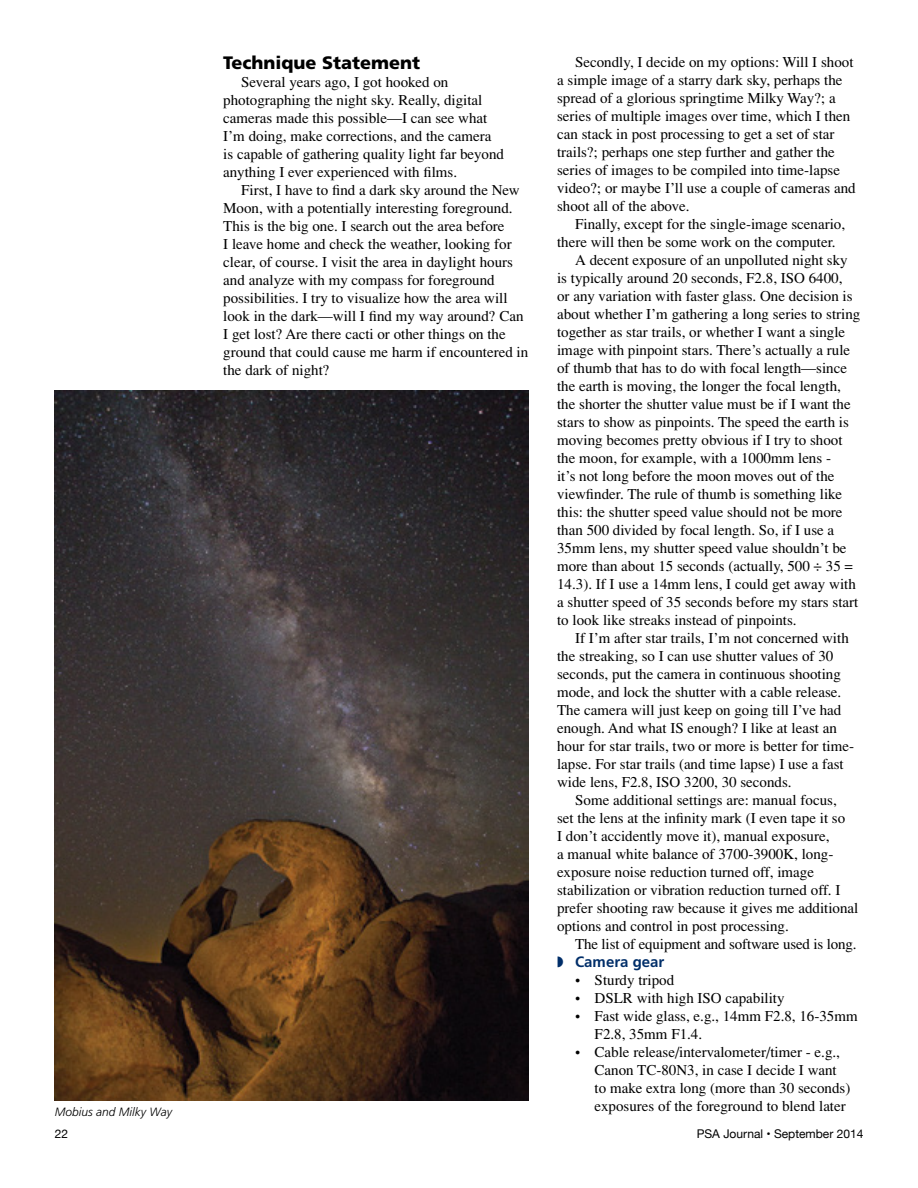
<style>
.page{position:relative;width:918px;height:1188px;background:#fff}
.page>*{position:absolute;margin:0;border:0;box-sizing:border-box;transform-origin:0 0}
.t1{font:900 18px "Frutiger";color:#000}
.t2{font:15px/18px "Times";color:#000}
.t3{font:700 15px "Frutiger";color:#002e69}
.t4{font:12px "Helvetica Neue";color:#000}
.t5{font:italic 300 12px "Frutiger";color:#000}
</style>
<div class="page">
<img style="left:55px;top:391px;width:473px;height:710px">
<p class="t1" style="left:223px;top:52px;width:198px">Technique Statement</p>
<p class="t2" style="left:223px;top:73px;width:282px;text-indent:18px">Several years ago, I got hooked on photographing the night sky. Really, digital cameras made this possible—I can see what I’m doing, make corrections, and the camera is capable of gathering quality light far beyond anything I ever experienced with films.</p>
<p class="t2" style="left:223px;top:181px;width:306px;text-indent:18px">First, I have to find a dark sky around the New Moon, with a potentially interesting foreground.<br>This is the big one. I search out the area before<br>I leave home and check the weather, looking for clear, of course. I visit the area in daylight hours and analyze with my compass for foreground possibilities. I try to visualize how the area will look in the dark—will I find my way around? Can I get lost? Are there cacti or other things on the ground that could cause me harm if encountered in the dark of night?</p>
<p class="t2" style="left:557px;top:53px;width:300px;text-indent:18px">Secondly, I decide on my options: Will I shoot a simple image of a starry dark sky, perhaps the spread of a glorious springtime Milky Way?; a series of multiple images over time, which I then can stack in post processing to get a set of star trails?; perhaps one step further and gather the series of images to be compiled into time-lapse video?; or maybe I’ll use a couple of cameras and shoot all of the above.</p>
<p class="t2" style="left:575px;top:215px;width:272px">Finally, except for the single-image scenario,</p>
<p class="t2" style="left:557px;top:233px;width:280px">there will then be some work on the computer.</p>
<p class="t2" style="left:575px;top:251px;width:274px">A decent exposure of an unpolluted night sky</p>
<p class="t2" style="left:557px;top:269px;width:287px">is typically around 20 seconds, F2.8, ISO 6400,</p>
<p class="t2" style="left:557px;top:287px;width:297px">or any variation with faster glass. One decision is</p>
<p class="t2" style="left:557px;top:305px;width:305px">about whether I’m gathering a long series to string</p>
<p class="t2" style="left:557px;top:323px;width:290px">together as star trails, or whether I want a single</p>
<p class="t2" style="left:557px;top:341px;width:295px">image with pinpoint stars. There’s actually a rule</p>
<p class="t2" style="left:557px;top:359px;width:291px">of thumb that has to do with focal length—since</p>
<p class="t2" style="left:557px;top:377px;width:285px">the earth is moving, the longer the focal length,</p>
<p class="t2" style="left:557px;top:395px;width:295px">the shorter the shutter value must be if I want the</p>
<p class="t2" style="left:557px;top:413px;width:293px">stars to show as pinpoints. The speed the earth is</p>
<p class="t2" style="left:557px;top:431px;width:287px">moving becomes pretty obvious if I try to shoot</p>
<p class="t2" style="left:557px;top:449px;width:275px">the moon, for example, with a 1000mm lens -</p>
<p class="t2" style="left:557px;top:467px;width:279px">it’s not long before the moon moves out of the</p>
<p class="t2" style="left:557px;top:485px;width:287px">viewfinder. The rule of thumb is something like</p>
<p class="t2" style="left:557px;top:503px;width:287px">this: the shutter speed value should not be more</p>
<p class="t2" style="left:557px;top:521px;width:279px">than 500 divided by focal length. So, if I use a</p>
<p class="t2" style="left:557px;top:539px;width:291px">35mm lens, my shutter speed value shouldn’t be</p>
<p class="t2" style="left:557px;top:557px;width:297px">more than about 15 seconds (actually, 500 ÷ 35 =</p>
<p class="t2" style="left:557px;top:575px;width:300px">14.3). If I use a 14mm lens, I could get away with</p>
<p class="t2" style="left:557px;top:593px;width:303px">a shutter speed of 35 seconds before my stars start</p>
<p class="t2" style="left:557px;top:611px;width:241px">to look like streaks instead of pinpoints.</p>
<p class="t2" style="left:575px;top:629px;width:275px">If I’m after star trails, I’m not concerned with</p>
<p class="t2" style="left:557px;top:647px;width:278px">the streaking, so I can use shutter values of 30</p>
<p class="t2" style="left:557px;top:665px;width:285px">seconds, put the camera in continuous shooting</p>
<p class="t2" style="left:557px;top:683px;width:286px">mode, and lock the shutter with a cable release.</p>
<p class="t2" style="left:557px;top:701px;width:286px">The camera will just keep on going till I’ve had</p>
<p class="t2" style="left:557px;top:719px;width:281px">enough. And what IS enough? I like at least an</p>
<p class="t2" style="left:557px;top:737px;width:298px">hour for star trails, two or more is better for time-</p>
<p class="t2" style="left:557px;top:755px;width:288px">lapse. For star trails (and time lapse) I use a fast</p>
<p class="t2" style="left:557px;top:773px;width:236px">wide lens, F2.8, ISO 3200, 30 seconds.</p>
<p class="t2" style="left:575px;top:791px;width:263px">Some additional settings are: manual focus,</p>
<p class="t2" style="left:557px;top:809px;width:290px">set the lens at the infinity mark (I even tape it so</p>
<p class="t2" style="left:557px;top:827px;width:274px">I don’t accidently move it), manual exposure,</p>
<p class="t2" style="left:557px;top:845px;width:278px">a manual white balance of 3700-3900K, long-</p>
<p class="t2" style="left:557px;top:863px;width:258px">exposure noise reduction turned off, image</p>
<p class="t2" style="left:557px;top:881px;width:285px">stabilization or vibration reduction turned off. I</p>
<p class="t2" style="left:557px;top:899px;width:303px">prefer shooting raw because it gives me additional</p>
<p class="t2" style="left:557px;top:917px;width:233px">options and control in post processing.</p>
<p class="t2" style="left:575px;top:935px;width:283px">The list of equipment and software used is long.</p>
<p class="t3" style="left:575px;top:953px;width:91px">Camera gear</p>
<p class="t2" style="left:575px;top:971px;width:101px">• Sturdy tripod</p>
<p class="t2" style="left:575px;top:989px;width:211px">• DSLR with high ISO capability</p>
<p class="t2" style="left:595px;top:1007px;width:265px;text-indent:-20px">• Fast wide glass, e.g., 14mm F2.8, 16-35mm<br>F2.8, 35mm F1.4.</p>
<p class="t2" style="left:595px;top:1043px;width:257px;text-indent:-20px">• Cable release/intervalometer/timer - e.g.,<br>Canon TC-80N3, in case I decide I want to make extra long (more than 30 seconds)</p>
<p class="t5" style="left:55px;top:1105px;width:119px">Mobius and Milky Way</p>
<p class="t2" style="left:595px;top:1097px;width:253px">exposures of the foreground to blend later</p>
<p class="t4" style="left:55px;top:1125px;width:15px">22</p>
<p class="t4" style="left:697px;top:1125px;width:168px">PSA Journal • September 2014</p>
</div>
